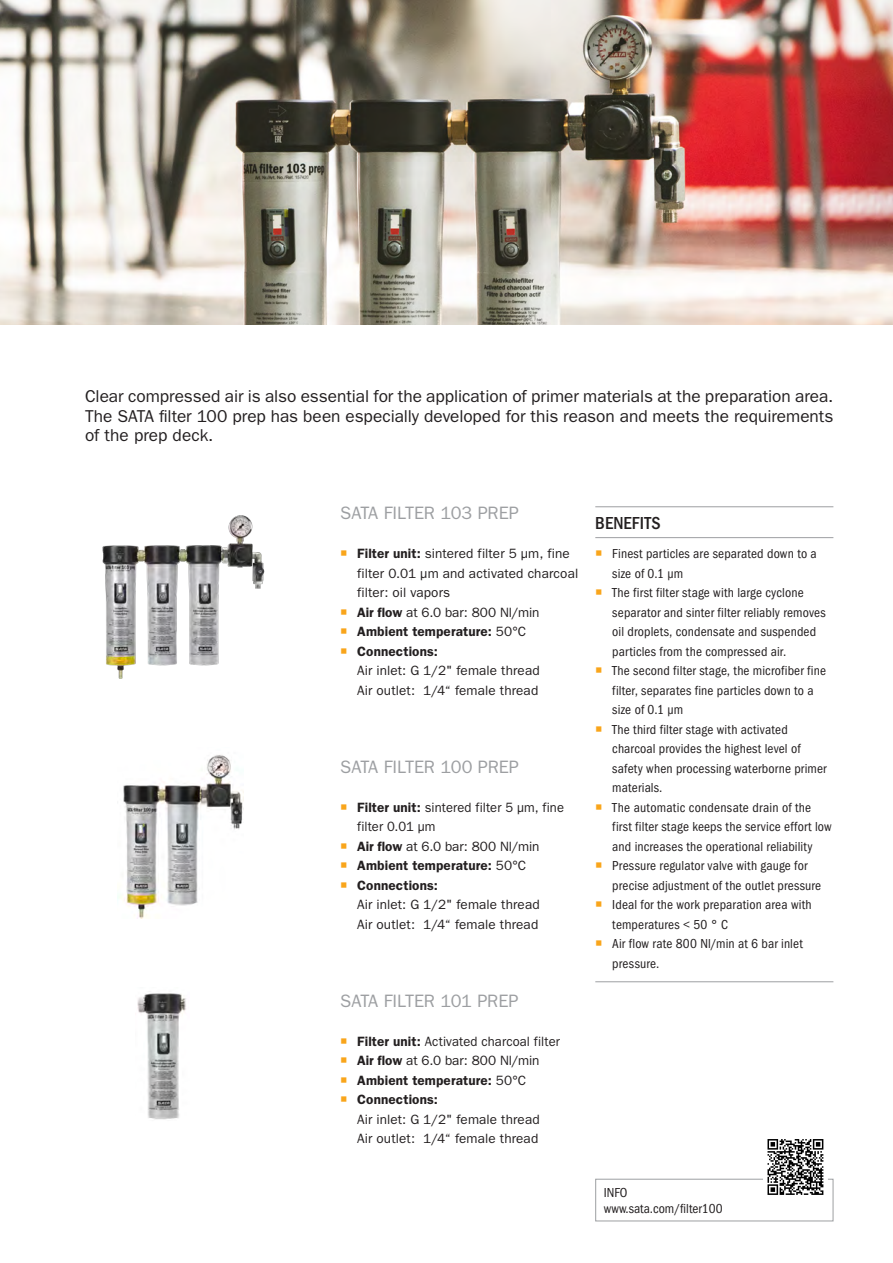
<style>
.page{position:relative;width:893px;height:1263px;background:#fff}
.page>*{position:absolute;margin:0;border:0;box-sizing:border-box;transform-origin:0 0}
.Copy_Head_grau{font:18px "ITC Franklin Gothic Std";letter-spacing:-.01em;color:#9d9fa2}
.Vorteile_Head{font:500 condensed 18px "ITC Franklin Gothic Std";letter-spacing:.005em;color:#231f20}
.Einleitung{font:17.25px/19.5px "ITC Franklin Gothic Std";color:#231f20}
.QR-Code_Text{font:condensed 13.5px/19.5px "ITC Franklin Gothic Std";letter-spacing:.01em;color:#231f20}
.t1{font:13.5px/19.5px "ITC Franklin Gothic Std";letter-spacing:.01em;color:#231f20}
.t2{font:13.5px/19.5px "ITC Franklin Gothic Std";letter-spacing:.01em;color:#231f20;scale:.96 1}
.t3{font:600 13.5px "ITC Franklin Gothic Std";letter-spacing:.01em;color:#231f20}
.s1{font-weight:600}
.s2{font-weight:400}
</style>
<div class="page">
<img style="left:0;top:0;width:893px;height:324px">
<img style="left:118px;top:755px;width:125px;height:164px">
<img style="left:102px;top:515px;width:163px;height:163px">
<img style="left:137px;top:993px;width:49px;height:127px">
<hr style="left:595px;top:506px;width:238px;height:1px;background:#9d9fa2">
<hr style="left:595px;top:537px;width:238px;height:1px;background:#9d9fa2">
<hr style="left:595px;top:981px;width:238px;height:1px;background:#9d9fa2">
<div style="left:595px;top:1179px;width:238px;height:42px;border:1px solid #9d9fa2"></div>
<svg style="left:762px;top:1139px;width:67px;height:56px"></svg>
<p class="Einleitung" style="left:85px;top:387px;width:750px">Clear compressed air is also essential for the application of primer materials at the preparation area.<br>The SATA filter 100 prep has been especially developed for this reason and meets the requirements of the prep deck.</p>
<p class="Copy_Head_grau" style="left:340px;top:503px;width:180px">SATA FILTER 103 PREP</p>
<p class="t1" style="left:357px;top:544px;width:223px"><span class="s1">Filter unit:</span> sintered filter 5 µm, fine filter 0.01 µm and activated charcoal filter: oil vapors</p>
<p class="t1" style="left:357px;top:603px;width:184px"><span class="s1">Air flow</span> at 6.0 bar: 800 Nl/min</p>
<p class="t3" style="left:357px;top:624px;width:171px">Ambient temperature: <span class="s2">50°C</span></p>
<p class="t1" style="left:357px;top:642px;width:184px"><span class="s1">Connections:<br></span>Air inlet: G 1/2" female thread<br>Air outlet: 1/4“ female thread</p>
<p class="Copy_Head_grau" style="left:340px;top:756px;width:180px">SATA FILTER 100 PREP</p>
<p class="t2" style="left:357px;top:798px;width:217px"><span class="s1">Filter unit:</span> sintered filter 5 µm, fine filter 0.01 µm</p>
<p class="t1" style="left:357px;top:837px;width:184px"><span class="s1">Air flow</span> at 6.0 bar: 800 Nl/min</p>
<p class="t3" style="left:357px;top:858px;width:171px">Ambient temperature: <span class="s2">50°C</span></p>
<p class="t1" style="left:357px;top:876px;width:184px"><span class="s1">Connections:<br></span>Air inlet: G 1/2" female thread<br>Air outlet: 1/4“ female thread</p>
<p class="Copy_Head_grau" style="left:340px;top:990px;width:180px">SATA FILTER 101 PREP</p>
<p class="t2" style="left:357px;top:1032px;width:213px"><span class="s1">Filter unit:</span> Activated charcoal filter</p>
<p class="t1" style="left:357px;top:1051px;width:184px"><span class="s1">Air flow</span> at 6.0 bar: 800 Nl/min</p>
<p class="t3" style="left:357px;top:1072px;width:171px">Ambient temperature: <span class="s2">50°C</span></p>
<p class="t1" style="left:357px;top:1090px;width:184px"><span class="s1">Connections:<br></span>Air inlet: G 1/2" female thread<br>Air outlet: 1/4“ female thread</p>
<p class="Vorteile_Head" style="left:595px;top:513px;width:67px">BENEFITS</p>
<p class="QR-Code_Text" style="left:612px;top:544px;width:206px">Finest particles are separated down to a size of 0.1 µm</p>
<p class="QR-Code_Text" style="left:612px;top:583px;width:215px">The first filter stage with large cyclone separator and sinter filter reliably removes oil droplets, condensate and suspended particles from the compressed air.</p>
<p class="QR-Code_Text" style="left:612px;top:661px;width:215px">The second filter stage, the microfiber fine filter, separates fine particles down to a size of 0.1 µm</p>
<p class="QR-Code_Text" style="left:612px;top:720px;width:216px">The third filter stage with activated charcoal provides the highest level of safety when processing waterborne primer materials.</p>
<p class="QR-Code_Text" style="left:612px;top:798px;width:221px">The automatic condensate drain of the first filter stage keeps the service effort low and increases the operational reliability</p>
<p class="QR-Code_Text" style="left:612px;top:856px;width:210px">Pressure regulator valve with gauge for precise adjustment of the outlet pressure</p>
<p class="QR-Code_Text" style="left:612px;top:895px;width:201px">Ideal for the work preparation area with temperatures &lt; 50 ° C</p>
<p class="QR-Code_Text" style="left:612px;top:934px;width:192px">Air flow rate 800 Nl/min at 6 bar inlet pressure.</p>
<p class="QR-Code_Text" style="left:604px;top:1182px;width:25px">INFO</p>
<p class="QR-Code_Text" style="left:604px;top:1199px;width:120px">www.sata.com/filter100</p>
</div>
